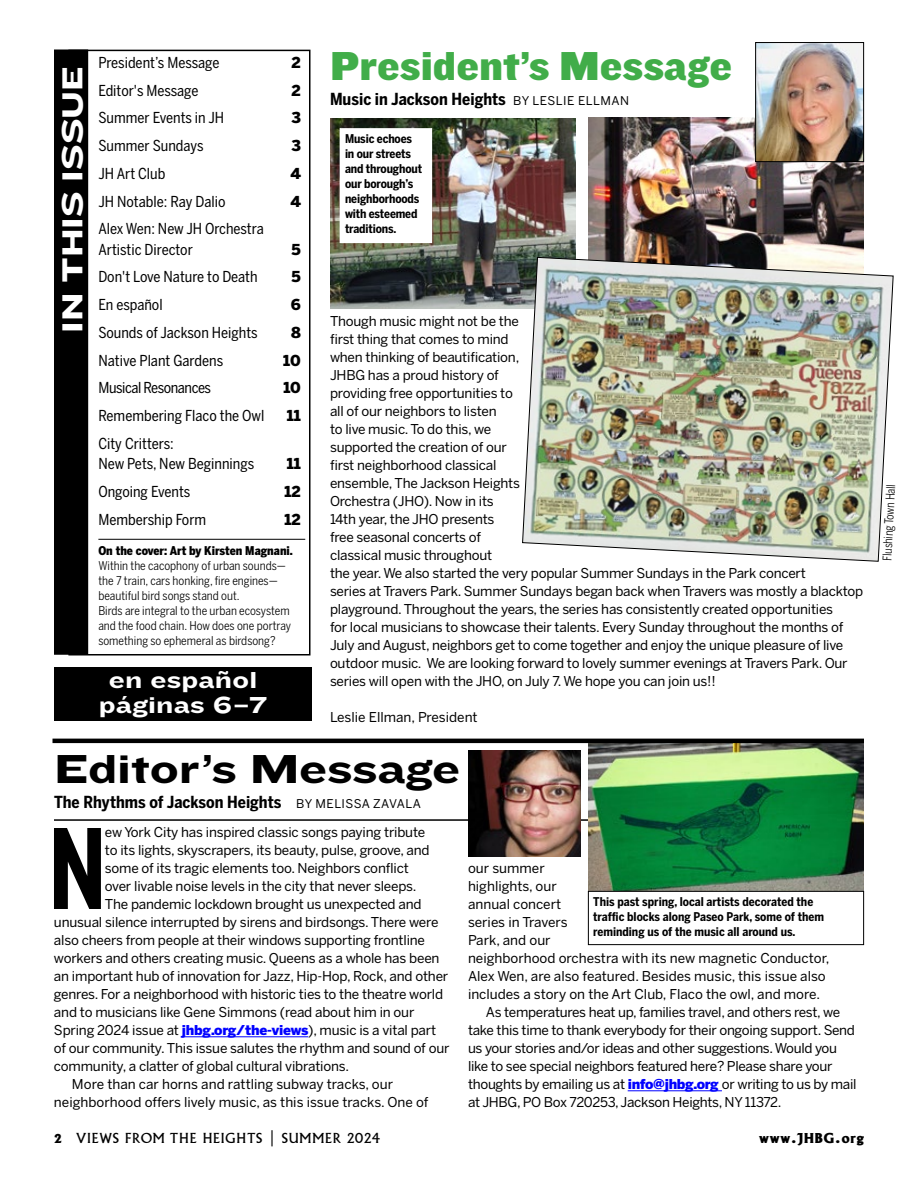
<style>
.page{position:relative;width:918px;height:1188px;background:#fff}
.page>*{position:absolute;margin:0;border:0;box-sizing:border-box;transform-origin:0 0}
.t1{font:121.65px "CM Knockout 49 Liteweight";color:#000}
.t2{font:42px "CM Knockout 72 Full Cruiserweigh";color:#41ad49}
.t3{font:42px "CM Knockout 54 Sumo";letter-spacing:-.005em;color:#000}
.t4{font:30px "CM Knockout 54 Sumo";color:#fff}
.t5{font:24px/24.9px "CM Knockout 54 Sumo";letter-spacing:.01em;color:#fff;text-align:center}
.t6{font:700 16.5px "Benton Sans Cond";color:#000}
.t7{font:15px/20.2px "Benton Sans Cond";color:#000}
.t8{font:900 15px "Benton Sans";color:#000}
.t9{font:15px "Benton Sans Cond";letter-spacing:-.03em;color:#000}
.t10{font:15px "Albertus Ext Bld";letter-spacing:.06em;color:#000}
.t11{font:13.5px/18px "Benton Sans";letter-spacing:-.015em;color:#000}
.t12{font:13.5px "Albertus";letter-spacing:.06em;color:#000}
.t13{font:700 12px/15px "Benton Sans Cond";letter-spacing:-.01em;color:#000}
.t14{font:12px/15px "Benton Sans Cond";color:#000}
.t15{font:900 12px "Benton Sans Cond";color:#000}
.t16{font:12px "Benton Sans Cond";color:#000;scale:.9 1}
.s1{font-family:"Benton Sans";font-weight:400;font-size:12px}
.s2{font-weight:900;color:#00f}
.s3{font-family:"Albertus Ext Bld"}
</style>
<div class="page">
<hr style="left:182px;top:1037px;width:126px;height:1px;background:#00f">
<hr style="left:628px;top:1091px;width:94px;height:1px;background:#00f">
<div style="left:68px;top:50px;width:242px;height:606px;border:2px solid #000"></div>
<div style="left:55px;top:50px;width:32px;height:604px;background:#000"></div>
<div style="left:54px;top:50px;width:34px;height:605px;border:2px solid #000"></div>
<hr style="left:98px;top:539px;width:207px;height:1px;background:#000">
<hr style="left:54px;top:819px;width:810px;height:2px;background:#000">
<div style="left:54px;top:667px;width:258px;height:54px;background:#000"></div>
<img style="left:468px;top:750px;width:112px;height:106px">
<img style="left:330px;top:118px;width:245px;height:190px">
<img style="left:588px;top:118px;width:276px;height:139px">
<img style="left:757px;top:44px;width:105px;height:116px">
<div style="left:755px;top:42px;width:109px;height:120px;border:1px solid #000"></div>
<img style="left:522px;top:257px;width:372px;height:305px">
<img style="left:588px;top:743px;width:276px;height:148px">
<div style="left:340px;top:129px;width:92px;height:114px;background:#fff"></div>
<div style="left:340px;top:128px;width:92px;height:115px;border:1px solid #fff"></div>
<div style="left:588px;top:891px;width:276px;height:54px;border:1px solid #000"></div>
<hr style="left:52px;top:739px;width:812px;height:4px;background:#000">
<h3 class="t4" style="left:51px;top:333px;width:269px;rotate:-90deg">IN THIS ISSUE</h3>
<p class="t7" style="left:98px;top:52px;width:123px">President’s Message</p>
<p class="t8" style="left:292px;top:53px;width:11px">2</p>
<p class="t7" style="left:98px;top:80px;width:102px">Editor's Message</p>
<p class="t8" style="left:292px;top:81px;width:11px">2</p>
<p class="t7" style="left:98px;top:108px;width:127px">Summer Events in JH</p>
<p class="t8" style="left:291px;top:109px;width:11px">3</p>
<p class="t7" style="left:98px;top:135px;width:107px">Summer Sundays</p>
<p class="t8" style="left:291px;top:137px;width:11px">3</p>
<p class="t7" style="left:98px;top:163px;width:69px">JH Art Club</p>
<p class="t8" style="left:290px;top:164px;width:12px">4</p>
<p class="t7" style="left:98px;top:191px;width:129px">JH Notable: Ray Dalio</p>
<p class="t8" style="left:290px;top:192px;width:12px">4</p>
<p class="t7" style="left:98px;top:219px;width:167px">Alex Wen: New JH Orchestra<br>Artistic Director</p>
<p class="t8" style="left:292px;top:240px;width:11px">5</p>
<p class="t7" style="left:98px;top:267px;width:161px">Don't Love Nature to Death</p>
<p class="t8" style="left:292px;top:268px;width:11px">5</p>
<p class="t7" style="left:98px;top:294px;width:66px">En español</p>
<p class="t8" style="left:291px;top:296px;width:12px">6</p>
<p class="t7" style="left:98px;top:322px;width:161px">Sounds of Jackson Heights</p>
<p class="t8" style="left:291px;top:323px;width:11px">8</p>
<p class="t7" style="left:98px;top:350px;width:126px">Native Plant Gardens</p>
<p class="t8" style="left:283px;top:351px;width:19px">10</p>
<p class="t9" style="left:98px;top:379px;width:114px">Musical Resonances</p>
<p class="t8" style="left:284px;top:379px;width:19px">10</p>
<p class="t7" style="left:98px;top:405px;width:168px">Remembering Flaco the Owl</p>
<p class="t8" style="left:287px;top:407px;width:16px">11</p>
<p class="t7" style="left:98px;top:433px;width:157px">City Critters:<br>New Pets, New Beginnings</p>
<p class="t8" style="left:287px;top:455px;width:16px">11</p>
<p class="t7" style="left:98px;top:481px;width:93px">Ongoing Events</p>
<p class="t8" style="left:284px;top:482px;width:18px">12</p>
<p class="t7" style="left:98px;top:509px;width:109px">Membership Form</p>
<p class="t8" style="left:284px;top:510px;width:18px">12</p>
<p class="t15" style="left:98px;top:543px;width:196px">On the cover: Art by Kirsten Magnani.</p>
<p class="t14" style="left:98px;top:558px;width:194px">Within the cacophony of urban sounds— the 7 train, cars honking, fire engines— beautiful bird songs stand out.<br>Birds are integral to the urban ecosystem and the food chain. How does one portray something so ephemeral as birdsong?</p>
<h3 class="t5" style="left:99px;top:666px;width:170px">en español páginas 6–7</h3>
<h2 class="t2" style="left:330px;top:37px;width:404px">President’s Message</h2>
<p class="t6" style="left:330px;top:90px;width:301px">Music in Jackson Heights <span class="s1">BY LESLIE ELLMAN</span></p>
<p class="t13" style="left:345px;top:131px;width:79px">Music echoes in our streets and throughout our borough’s neighborhoods with esteemed traditions.</p>
<p class="t11" style="left:330px;top:312px;width:535px">Though music might not be the<br>first thing that comes to mind<br>when thinking of beautification,<br>JHBG has a proud history of<br>providing free opportunities to<br>all of our neighbors to listen<br>to live music. To do this, we<br>supported the creation of our<br>first neighborhood classical<br>ensemble, The Jackson Heights<br>Orchestra (JHO). Now in its<br>14th year, the JHO presents<br>free seasonal concerts of<br>classical music throughout<br>the year. We also started the very popular Summer Sundays in the Park concert<br>series at Travers Park. Summer Sundays began back when Travers was mostly a blacktop playground. Throughout the years, the series has consistently created opportunities<br>for local musicians to showcase their talents. Every Sunday throughout the months of July and August, neighbors get to come together and enjoy the unique pleasure of live outdoor music. We are looking forward to lovely summer evenings at Travers Park. Our series will open with the JHO, on July 7. We hope you can join us!!</p>
<p class="t11" style="left:330px;top:708px;width:149px">Leslie Ellman, President</p>
<h2 class="t3" style="left:54px;top:738px;width:408px">Editor’s Message</h2>
<p class="t6" style="left:54px;top:793px;width:369px">The Rhythms of Jackson Heights <span class="s1">BY MELISSA ZAVALA</span></p>
<h1 class="t1" style="left:49px;top:791px;width:59px">N</h1>
<p class="t11" style="left:105px;top:823px;width:322px">ew York City has inspired classic songs paying tribute</p>
<p class="t11" style="left:105px;top:841px;width:326px">to its lights, skyscrapers, its beauty, pulse, groove, and</p>
<p class="t11" style="left:105px;top:859px;width:305px">some of its tragic elements too. Neighbors conflict</p>
<p class="t11" style="left:105px;top:877px;width:313px">over livable noise levels in the city that never sleeps.</p>
<p class="t11" style="left:105px;top:895px;width:318px">The pandemic lockdown brought us unexpected and</p>
<p class="t11" style="left:54px;top:913px;width:386px">unusual silence interrupted by sirens and birdsongs. There were</p>
<p class="t11" style="left:54px;top:931px;width:373px">also cheers from people at their windows supporting frontline</p>
<p class="t11" style="left:54px;top:949px;width:387px">workers and others creating music. Queens as a whole has been</p>
<p class="t11" style="left:54px;top:967px;width:396px">an important hub of innovation for Jazz, Hip-Hop, Rock, and other</p>
<p class="t11" style="left:54px;top:985px;width:391px">genres. For a neighborhood with historic ties to the theatre world</p>
<p class="t11" style="left:54px;top:1003px;width:362px">and to musicians like Gene Simmons (read about him in our</p>
<p class="t11" style="left:54px;top:1021px;width:384px">Spring 2024 issue at <span class="s2">jhbg.org/the-views</span>), music is a vital part</p>
<p class="t11" style="left:54px;top:1039px;width:397px">of our community. This issue salutes the rhythm and sound of our</p>
<p class="t11" style="left:54px;top:1057px;width:297px">community, a clatter of global cultural vibrations.</p>
<p class="t11" style="left:72px;top:1075px;width:323px">More than car horns and rattling subway tracks, our</p>
<p class="t11" style="left:54px;top:1093px;width:376px">neighborhood offers lively music, as this issue tracks. One of</p>
<p class="t12" style="left:54px;top:1130px;width:327px"><span class="s3">2</span> VIEWS FROM THE HEIGHTS | SUMMER 2024</p>
<p class="t11" style="left:468px;top:859px;width:78px">our summer</p>
<p class="t11" style="left:468px;top:877px;width:90px">highlights, our</p>
<p class="t11" style="left:468px;top:895px;width:95px">annual concert</p>
<p class="t11" style="left:468px;top:913px;width:101px">series in Travers</p>
<p class="t11" style="left:468px;top:931px;width:84px">Park, and our</p>
<p class="t11" style="left:468px;top:949px;width:363px">neighborhood orchestra with its new magnetic Conductor,</p>
<p class="t11" style="left:468px;top:967px;width:359px">Alex Wen, are also featured. Besides music, this issue also</p>
<p class="t11" style="left:468px;top:985px;width:354px">includes a story on the Art Club, Flaco the owl, and more.</p>
<p class="t11" style="left:486px;top:1003px;width:356px">As temperatures heat up, families travel, and others rest, we</p>
<p class="t11" style="left:468px;top:1021px;width:388px">take this time to thank everybody for their ongoing support. Send</p>
<p class="t11" style="left:468px;top:1039px;width:371px">us your stories and/or ideas and other suggestions. Would you</p>
<p class="t11" style="left:468px;top:1057px;width:366px">like to see special neighbors featured here? Please share your</p>
<p class="t11" style="left:468px;top:1075px;width:390px">thoughts by emailing us at <span class="s2">info@jhbg.org</span> or writing to us by mail</p>
<p class="t11" style="left:468px;top:1093px;width:315px">at JHBG, PO Box 720253, Jackson Heights, NY 11372.</p>
<p class="t13" style="left:593px;top:894px;width:232px">This past spring, local artists decorated the traffic blocks along Paseo Park, some of them reminding us of the music all around us.</p>
<p class="t10" style="left:759px;top:1128px;width:106px">www.JHBG.org</p>
<p class="t16" style="left:880px;top:561px;width:87px;rotate:-87deg">Flushing Town Hall</p>
</div>
